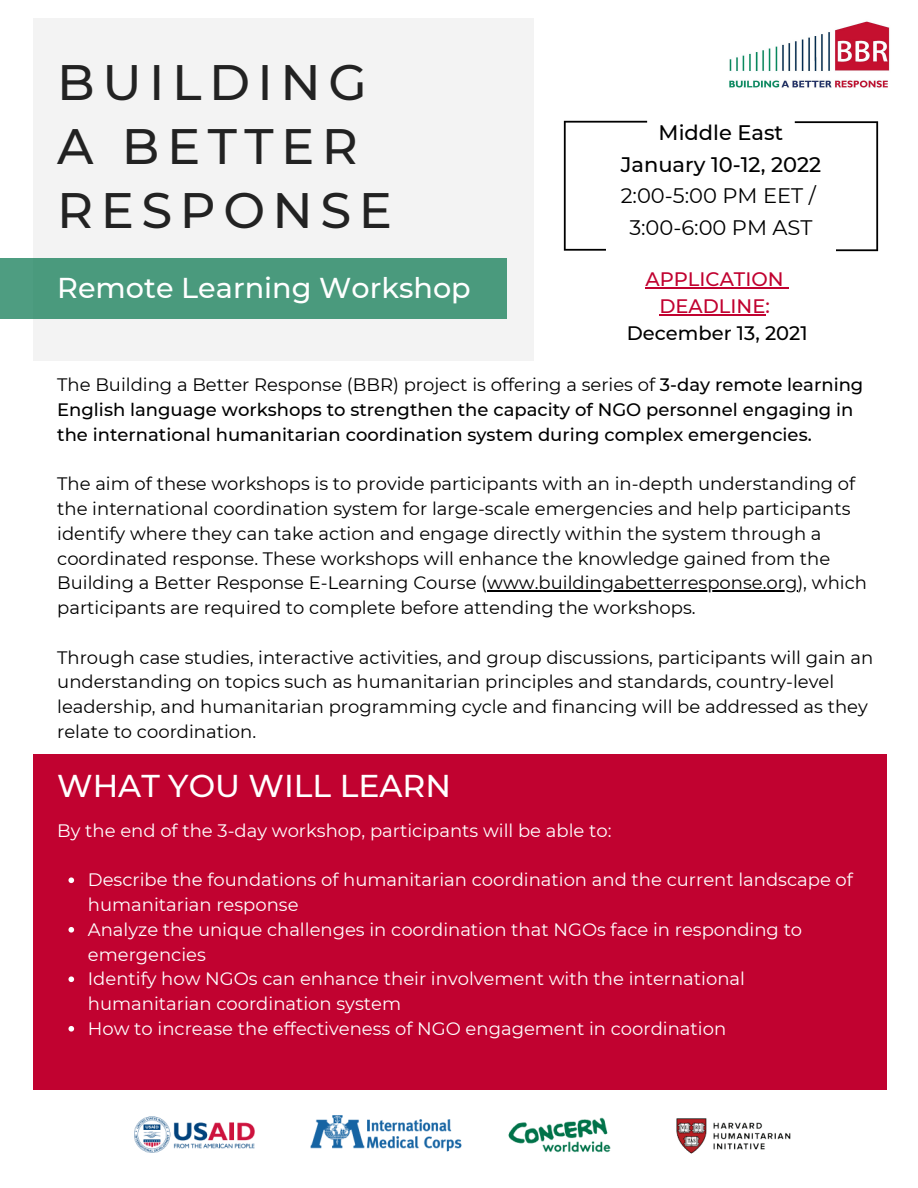
<style>
.page{position:relative;width:918px;height:1188px;background:#fff}
.page>*{position:absolute;margin:0;border:0;box-sizing:border-box;transform-origin:0 0}
.t1{font:500 49.65px/64.2px "Montserrat";letter-spacing:.15em;color:#222}
.t2{font:500 31.5px "Montserrat";color:#fff}
.t3{font:500 28.65px "Montserrat";color:#fff}
.t4{font:21px "Montserrat";color:#000}
.t5{font:500 21px "Montserrat";color:#000}
.t6{font:500 19.5px "Montserrat";color:#c10230}
.t7{font:500 19.5px "Montserrat";color:#000}
.t8{font:18px/24.8px "Montserrat";color:#000}
.t9{font:18px/24.8px "Montserrat";color:#fff}
.t10{font:500 18px/24.8px "Montserrat";color:#000}
.s1{font-weight:400}
</style>
<div class="page">
<img style="left:134px;top:1115px;width:657px;height:39px">
<div style="left:33px;top:19px;width:500px;height:342px;background:#f3f3f3"></div>
<div style="left:0;top:259px;width:507px;height:59px;background:#4a9a7d"></div>
<hr style="left:487px;top:590px;width:310px;height:2px;background:#000">
<div style="left:33px;top:754px;width:854px;height:335px;background:#c10230"></div>
<svg style="left:68px;top:877px;width:6px;height:6px"></svg>
<svg style="left:68px;top:927px;width:6px;height:6px"></svg>
<svg style="left:68px;top:976px;width:6px;height:6px"></svg>
<svg style="left:68px;top:1026px;width:6px;height:6px"></svg>
<img style="left:729px;top:21px;width:161px;height:67px">
<svg style="left:564px;top:121px;width:314px;height:130px"></svg>
<hr style="left:646px;top:288px;width:138px;height:1px;background:#c10230">
<hr style="left:659px;top:315px;width:106px;height:1px;background:#c10230">
<p class="t1" style="left:57px;top:50px;width:311px">BUILDING</p>
<p class="t1" style="left:57px;top:114px;width:336px">A BETTER<br>RESPONSE</p>
<p class="t3" style="left:57px;top:270px;width:415px">Remote Learning Workshop</p>
<p class="t5" style="left:659px;top:120px;width:126px">Middle East</p>
<p class="t5" style="left:621px;top:152px;width:202px">January 10-12, 2022</p>
<p class="t4" style="left:621px;top:183px;width:197px">2:00-5:00 PM EET /</p>
<p class="t4" style="left:629px;top:215px;width:185px">3:00-6:00 PM AST</p>
<p class="t6" style="left:646px;top:268px;width:140px">APPLICATION</p>
<p class="t6" style="left:659px;top:295px;width:112px">DEADLINE:</p>
<p class="t7" style="left:627px;top:322px;width:182px">December 13, 2021</p>
<p class="t10" style="left:57px;top:373px;width:808px"><span class="s1">The Building a Better Response (BBR) project is offering a series of</span> 3-day remote learning<br>English language workshops to strengthen the capacity of NGO personnel engaging in the international humanitarian coordination system during complex emergencies.</p>
<p class="t8" style="left:57px;top:472px;width:811px">The aim of these workshops is to provide participants with an in-depth understanding of the international coordination system for large-scale emergencies and help participants identify where they can take action and engage directly within the system through a coordinated response. These workshops will enhance the knowledge gained from the Building a Better Response E-Learning Course (www.buildingabetterresponse.org), which participants are required to complete before attending the workshops.</p>
<p class="t8" style="left:57px;top:645px;width:818px">Through case studies, interactive activities, and group discussions, participants will gain an understanding on topics such as humanitarian principles and standards, country-level leadership, and humanitarian programming cycle and financing will be addressed as they relate to coordination.</p>
<p class="t2" style="left:57px;top:767px;width:395px">WHAT YOU WILL LEARN</p>
<p class="t9" style="left:57px;top:818px;width:556px">By the end of the 3-day workshop, participants will be able to:</p>
<p class="t9" style="left:88px;top:868px;width:767px">Describe the foundations of humanitarian coordination and the current landscape of humanitarian response</p>
<p class="t9" style="left:88px;top:917px;width:716px">Analyze the unique challenges in coordination that NGOs face in responding to emergencies</p>
<p class="t9" style="left:88px;top:967px;width:659px">Identify how NGOs can enhance their involvement with the international humanitarian coordination system</p>
<p class="t9" style="left:88px;top:1016px;width:640px">How to increase the effectiveness of NGO engagement in coordination</p>
</div>
